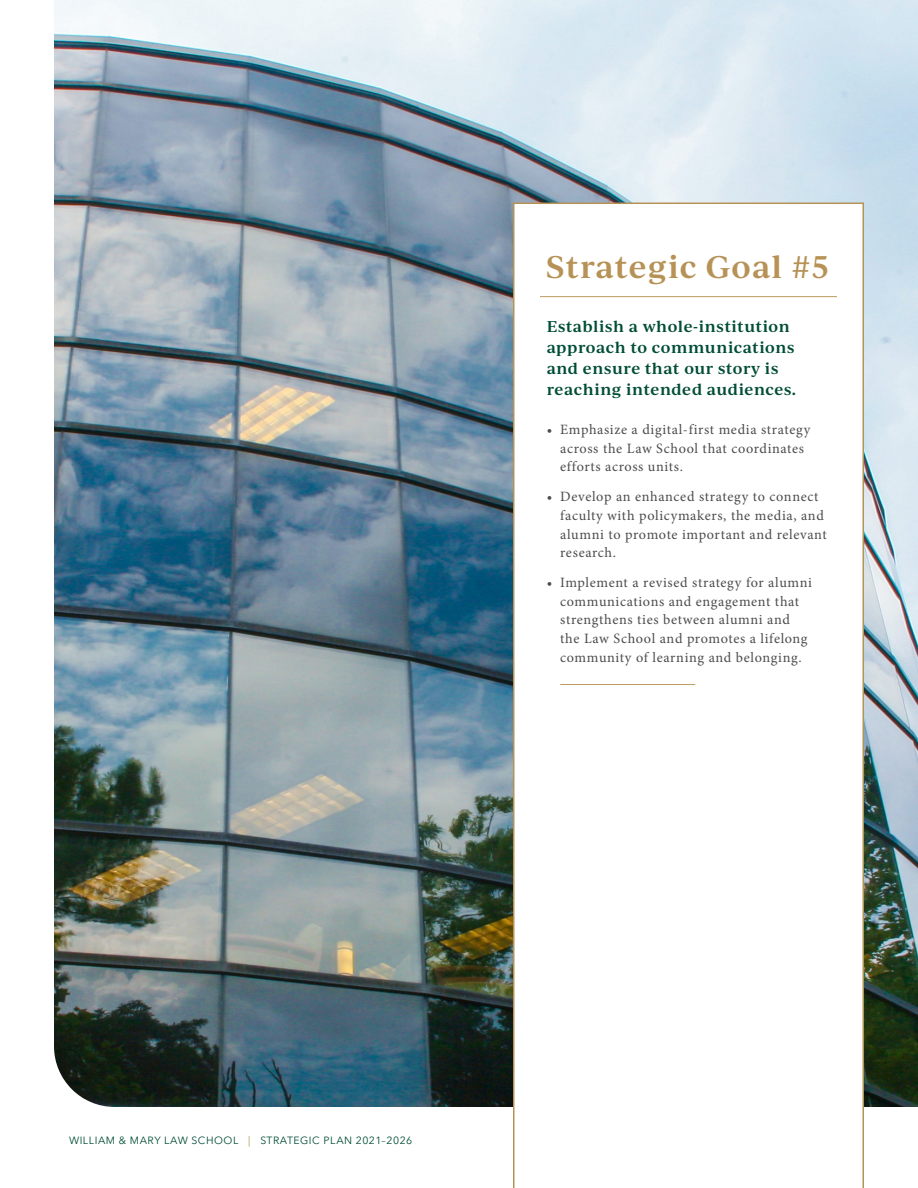
<style>
.page{position:relative;width:918px;height:1188px;background:#fff}
.page>*{position:absolute;margin:0;border:0;box-sizing:border-box;transform-origin:0 0}
.t1{font:600 30px "Ivy Journal";letter-spacing:.03em;color:#b79256}
.Title_Description{font:600 15px/21px "Ivy Journal";letter-spacing:.035em;color:#004d36}
.t2{font:14.25px/18.8px "Minion Pro";letter-spacing:.045em;color:#4b4c4d}
.t3{font:10.5px "Avenir Next";letter-spacing:.05em;color:#004d36}
.s1{color:#b79256}
</style>
<div class="page">
<img style="left:54px;top:0;width:864px;height:1107px">
<svg style="left:513px;top:203px;width:351px;height:985px"></svg>
<hr style="left:540px;top:296px;width:297px;height:1px;background:#bd9b63">
<hr style="left:560px;top:684px;width:135px;height:1px;background:#bd9b63">
<p class="t1" style="left:546px;top:245px;width:285px">Strategic Goal #5</p>
<p class="Title_Description" style="left:547px;top:315px;width:251px">Establish a whole-institution approach to communications and ensure that our story is reaching intended audiences.</p>
<p class="t2" style="left:560px;top:420px;width:252px;text-indent:-14px">• Emphasize a digital-first media strategy across the Law School that coordinates efforts across units.</p>
<p class="t2" style="left:560px;top:487px;width:268px;text-indent:-14px">• Develop an enhanced strategy to connect faculty with policymakers, the media, and alumni to promote important and relevant research.</p>
<p class="t2" style="left:560px;top:573px;width:253px;text-indent:-14px">• Implement a revised strategy for alumni communications and engagement that strengthens ties between alumni and the Law School and promotes a lifelong community of learning and belonging.</p>
<p class="t3" style="left:69px;top:1132px;width:345px">WILLIAM &amp; MARY LAW SCHOOL <span class="s1">|</span> STRATEGIC PLAN 2021–2026</p>
</div>
